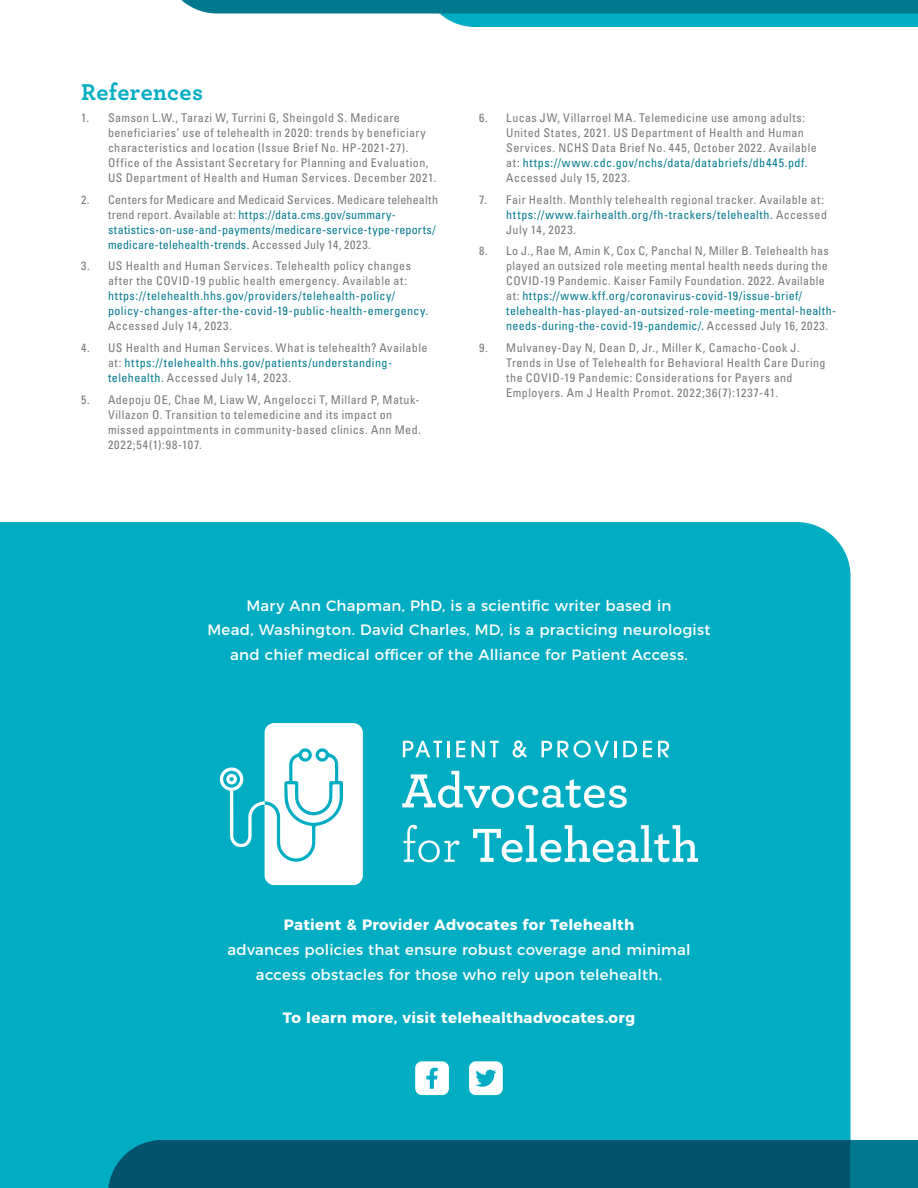
<style>
.page{position:relative;width:918px;height:1188px;background:#fff}
.page>*{position:absolute;margin:0;border:0;box-sizing:border-box;transform-origin:0 0}
.t1{font:700 24px "Archer";letter-spacing:.015em;color:#00adc2}
.t2{font:15px/24.8px "Montserrat";letter-spacing:.02em;color:#fff;text-align:center}
.t3{font:700 15px "Montserrat";letter-spacing:.02em;color:#fff}
.t4{font:condensed 12px/15px "Univers LT Std";letter-spacing:.04em;color:#77787b}
.t5{font:condensed 12px/15px "Univers LT Std";letter-spacing:.03em;color:#00798f}
.s1{color:#77787b}
.s2{color:#00798f}
</style>
<div class="page">
<svg style="left:181px;top:0;width:737px;height:27px"></svg>
<div style="left:0;top:522px;width:850px;height:612px;background:#00adc2"></div>
<svg style="left:0;top:1134px;width:918px;height:54px"></svg>
<svg style="left:403px;top:741px;width:39px;height:16px"></svg>
<hr style="left:447px;top:741px;width:3px;height:16px;background:#fff">
<svg style="left:456px;top:741px;width:9px;height:16px"></svg>
<svg style="left:472px;top:741px;width:27px;height:16px"></svg>
<svg style="left:513px;top:740px;width:14px;height:18px"></svg>
<svg style="left:542px;top:740px;width:67px;height:18px"></svg>
<hr style="left:614px;top:741px;width:3px;height:16px;background:#fff">
<svg style="left:623px;top:741px;width:14px;height:16px"></svg>
<svg style="left:643px;top:741px;width:9px;height:16px"></svg>
<svg style="left:658px;top:741px;width:11px;height:16px"></svg>
<svg style="left:402px;top:771px;width:225px;height:37px"></svg>
<svg style="left:404px;top:825px;width:56px;height:37px"></svg>
<svg style="left:473px;top:825px;width:225px;height:37px"></svg>
<div style="left:265px;top:723px;width:98px;height:162px;background:#fff;border-radius:9px"></div>
<svg style="left:220px;top:748px;width:123px;height:114px"></svg>
<svg style="left:415px;top:1061px;width:34px;height:34px"></svg>
<svg style="left:469px;top:1061px;width:34px;height:34px"></svg>
<h1 class="t1" style="left:81px;top:73px;width:124px">References</h1>
<p class="t4" style="left:108px;top:110px;width:330px;text-indent:-27px">1. Samson L.W., Tarazi W, Turrini G, Sheingold S. Medicare beneficiaries’ use of telehealth in 2020: trends by beneficiary characteristics and location (Issue Brief No. HP-2021-27).<br>Office of the Assistant Secretary for Planning and Evaluation, US Department of Health and Human Services. December 2021.</p>
<p class="t5" style="left:108px;top:192px;width:332px;text-indent:-27px"><span class="s1">2. Centers for Medicare and Medicaid Services. Medicare telehealth trend report. Available at:</span> https://data.cms.gov/summary&shy;statistics-on-use-and-payments/medicare-service-type-reports/ medicare-telehealth-trends. <span class="s1">Accessed July 14, 2023.</span></p>
<p class="t4" style="left:108px;top:259px;width:305px;text-indent:-27px">3. US Health and Human Services. Telehealth policy changes after the COVID-19 public health emergency. Available at:</p>
<p class="t5" style="left:108px;top:289px;width:322px">https://telehealth.hhs.gov/providers/telehealth-policy/ policy-changes-after-the-covid-19-public-health-emergency.</p>
<p class="t4" style="left:108px;top:319px;width:126px">Accessed July 14, 2023.</p>
<p class="t4" style="left:108px;top:340px;width:321px;text-indent:-27px">4. US Health and Human Services. What is telehealth? Available at: <span class="s2">https://telehealth.hhs.gov/patients/understanding&shy;telehealth.</span> Accessed July 14, 2023.</p>
<p class="t4" style="left:108px;top:392px;width:314px;text-indent:-27px">5. Adepoju OE, Chae M, Liaw W, Angelocci T, Millard P, Matuk-Villazon O. Transition to telemedicine and its impact on missed appointments in community-based clinics. Ann Med.<br>2022;54(1):98-107.</p>
<p class="t4" style="left:506px;top:110px;width:312px;text-indent:-27px">6. Lucas JW, Villarroel MA. Telemedicine use among adults:<br>United States, 2021. US Department of Health and Human Services. NCHS Data Brief No. 445, October 2022. Available at: <span class="s2">https://www.cdc.gov/nchs/data/databriefs/db445.pdf.<br></span>Accessed July 15, 2023.</p>
<p class="t4" style="left:506px;top:192px;width:322px;text-indent:-27px">7. Fair Health. Monthly telehealth regional tracker. Available at: <span class="s2">https://www.fairhealth.org/fh-trackers/telehealth.</span> Accessed<br>July 14, 2023.</p>
<p class="t4" style="left:506px;top:243px;width:332px;text-indent:-27px">8. Lo J., Rae M, Amin K, Cox C, Panchal N, Miller B. Telehealth has played an outsized role meeting mental health needs during the COVID-19 Pandemic. Kaiser Family Foundation. 2022. Available at: <span class="s2">https://www.kff.org/coronavirus-covid-19/issue-brief/ telehealth-has-played-an-outsized-role-meeting-mental-health&shy;needs-during-the-covid-19-pandemic/.</span> Accessed July 16, 2023.</p>
<p class="t4" style="left:506px;top:340px;width:321px;text-indent:-27px">9. Mulvaney-Day N, Dean D, Jr., Miller K, Camacho-Cook J.<br>Trends in Use of Telehealth for Behavioral Health Care During the COVID-19 Pandemic: Considerations for Payers and Employers. Am J Health Promot. 2022;36(7):1237-41.</p>
<p class="t2" style="left:207px;top:592px;width:505px">Mary Ann Chapman, PhD, is a scientific writer based in<br>Mead, Washington. David Charles, MD, is a practicing neurologist and chief medical officer of the Alliance for Patient Access.</p>
<p class="t3" style="left:284px;top:913px;width:352px">Patient &amp; Provider Advocates for Telehealth</p>
<p class="t2" style="left:227px;top:936px;width:465px">advances policies that ensure robust coverage and minimal access obstacles for those who rely upon telehealth.</p>
<p class="t3" style="left:283px;top:1005px;width:354px">To learn more, visit telehealthadvocates.org</p>
</div>
